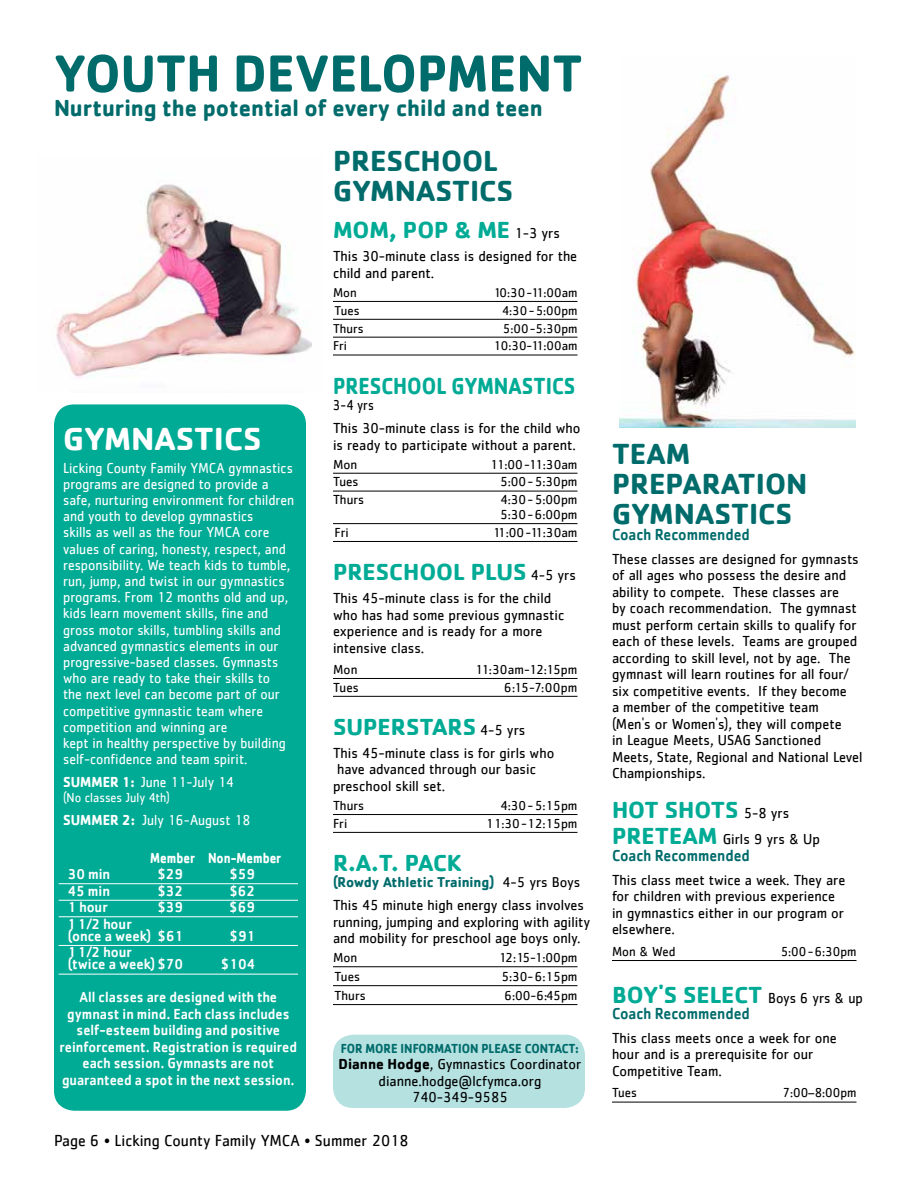
<style>
.page{position:relative;width:918px;height:1188px;background:#fff}
.page>*{position:absolute;margin:0;border:0;box-sizing:border-box;transform-origin:0 0}
.t1{font:700 54px "Cachet";color:#006b6b;scale:.94 1}
.t2{font:700 33px "Cachet";color:#fff}
.t3{font:700 30px/30px "Cachet";color:#006b6b}
.t4{font:700 24px "Cachet";color:#00ab95}
.t5{font:700 24px "Cachet";color:#006b6b;scale:.94 1}
.t6{font:700 24px "Cachet";color:#00ab95;scale:.86 1}
.t7{font:500 16.5px "Cachet";color:#006b6b;scale:.9 1}
.t8{font:16.5px "Cachet";color:#000;scale:.95 1}
.t9{font:15px/16.5px "Cachet";color:#000;scale:.95 1}
.t10{font:15px/16.2px "Cachet";color:#fff;scale:.91 1}
.t11{font:500 15px/16.5px "Cachet";color:#fff;text-align:center;scale:.91 1}
.t12{font:500 15px/12.1px "Cachet";color:#fff;scale:.93 1}
.t13{font:15px/23.1px "Cachet";color:#000;scale:.86 1}
.t14{font:700 15px "Cachet";color:#fff;scale:.81 1}
.t15{font:700 14.7px "Cachet";color:#006b6b;scale:.94 1}
.t16{font:13.5px/14.7px "Cachet";color:#000}
.t17{font:13.5px "Cachet";color:#000;scale:.95 1}
.t18{font:700 13.5px "Cachet";color:#006b6b;scale:.88 1}
.t19{font:13.5px "Cachet";color:#fff;scale:.91 1}
.t20{font:13.2px "Cachet";color:#000}
.s1{font-weight:700}
.s2{font-weight:400;font-size:15px;color:#000}
.s3{font-weight:400;color:#000}
.s4{font-weight:700;font-size:24px;color:#00ab95}
</style>
<div class="page">
<img style="left:55px;top:184px;width:257px;height:195px">
<div style="left:54px;top:404px;width:252px;height:707px;background:#00ab95;border-radius:20px"></div>
<hr style="left:59px;top:883px;width:239px;height:1px;background:#fff">
<hr style="left:59px;top:900px;width:239px;height:1px;background:#fff">
<hr style="left:59px;top:916px;width:239px;height:1px;background:#fff">
<hr style="left:59px;top:945px;width:239px;height:1px;background:#fff">
<hr style="left:59px;top:974px;width:239px;height:1px;background:#fff">
<img style="left:620px;top:75px;width:235px;height:353px">
<hr style="left:612px;top:960px;width:244px;height:1px;background:#000">
<hr style="left:612px;top:1102px;width:244px;height:1px;background:#000">
<hr style="left:333px;top:301px;width:245px;height:1px;background:#000">
<hr style="left:333px;top:319px;width:245px;height:1px;background:#000">
<hr style="left:333px;top:337px;width:245px;height:1px;background:#000">
<hr style="left:333px;top:355px;width:245px;height:1px;background:#000">
<hr style="left:333px;top:473px;width:245px;height:1px;background:#000">
<hr style="left:333px;top:491px;width:245px;height:1px;background:#000">
<hr style="left:333px;top:523px;width:245px;height:1px;background:#000">
<hr style="left:333px;top:541px;width:245px;height:1px;background:#000">
<hr style="left:333px;top:678px;width:245px;height:1px;background:#000">
<hr style="left:333px;top:696px;width:245px;height:1px;background:#000">
<hr style="left:333px;top:814px;width:245px;height:1px;background:#000">
<hr style="left:333px;top:832px;width:245px;height:1px;background:#000">
<hr style="left:333px;top:966px;width:245px;height:1px;background:#000">
<hr style="left:333px;top:985px;width:245px;height:1px;background:#000">
<hr style="left:333px;top:1004px;width:245px;height:1px;background:#000">
<div style="left:333px;top:1035px;width:252px;height:73px;background:#b5e1e1;border-radius:20px"></div>
<h1 class="t1" style="left:54px;top:38px;width:564px">YOUTH DEVELOPMENT</h1>
<h3 class="t5" style="left:54px;top:92px;width:521px">Nurturing the potential of every child and teen</h3>
<h2 class="t2" style="left:63px;top:417px;width:200px">GYMNASTICS</h2>
<p class="t10" style="left:63px;top:459px;width:255px">Licking County Family YMCA gymnastics programs are designed to provide a safe, nurturing environment for children and youth to develop gymnastics<br>skills as well as the four YMCA core values of caring, honesty, respect, and responsibility. We teach kids to tumble, run, jump, and twist in our gymnastics programs. From 12 months old and up, kids learn movement skills, fine and gross motor skills, tumbling skills and advanced gymnastics elements in our progressive-based classes. Gymnasts who are ready to take their skills to<br>the next level can become part of our competitive gymnastic team where competition and winning are<br>kept in healthy perspective by building self-confidence and team spirit.</p>
<p class="t10" style="left:63px;top:774px;width:189px"><span class="s1">SUMMER 1:</span> June 11-July 14</p>
<p class="t19" style="left:63px;top:790px;width:119px">(No classes July 4th)</p>
<p class="t10" style="left:63px;top:812px;width:207px"><span class="s1">SUMMER 2:</span> July 16-August 18</p>
<p class="t14" style="left:150px;top:848px;width:163px">Member Non-Member</p>
<p class="t12" style="left:68px;top:868px;width:47px">30 min</p>
<p class="t12" style="left:158px;top:868px;width:29px">$29</p>
<p class="t12" style="left:230px;top:868px;width:29px">$59</p>
<p class="t12" style="left:68px;top:884px;width:47px">45 min</p>
<p class="t12" style="left:158px;top:884px;width:29px">$32</p>
<p class="t12" style="left:230px;top:884px;width:29px">$62</p>
<p class="t12" style="left:68px;top:901px;width:45px">1 hour</p>
<p class="t12" style="left:158px;top:901px;width:29px">$39</p>
<p class="t12" style="left:230px;top:901px;width:29px">$69</p>
<p class="t12" style="left:68px;top:917px;width:126px">1 1/2 hour<br>(once a week) $61</p>
<p class="t12" style="left:230px;top:929px;width:29px">$91</p>
<p class="t12" style="left:68px;top:946px;width:126px">1 1/2 hour<br>(twice a week) $70</p>
<p class="t12" style="left:221px;top:958px;width:38px">$104</p>
<p class="t11" style="left:60px;top:989px;width:262px">All classes are designed with the gymnast in mind. Each class includes self-esteem building and positive reinforcement. Registration is required each session. Gymnasts are not guaranteed a spot in the next session.</p>
<h3 class="t3" style="left:333px;top:145px;width:182px">PRESCHOOL<br>GYMNASTICS</h3>
<h3 class="t4" style="left:333px;top:215px;width:229px">MOM, POP &amp; ME <span class="s2">1-3 yrs</span></h3>
<p class="t9" style="left:333px;top:248px;width:259px">This 30-minute class is designed for the child and parent.</p>
<p class="t20" style="left:333px;top:285px;width:25px">Mon</p>
<p class="t20" style="left:493px;top:285px;width:86px">10:30-11:00am</p>
<p class="t20" style="left:335px;top:303px;width:27px">Tues</p>
<p class="t20" style="left:502px;top:303px;width:77px">4:30-5:00pm</p>
<p class="t20" style="left:333px;top:320px;width:32px">Thurs</p>
<p class="t20" style="left:503px;top:320px;width:76px">5:00-5:30pm</p>
<p class="t20" style="left:333px;top:338px;width:16px">Fri</p>
<p class="t20" style="left:493px;top:338px;width:86px">10:30-11:00am</p>
<h3 class="t6" style="left:333px;top:370px;width:283px">PRESCHOOL GYMNASTICS</h3>
<p class="t13" style="left:333px;top:393px;width:289px">3-4 yrs<br>This 30-minute class is for the child who</p>
<p class="t9" style="left:333px;top:436px;width:257px">is ready to participate without a parent.</p>
<p class="t16" style="left:333px;top:457px;width:26px">Mon</p>
<p class="t16" style="left:490px;top:457px;width:89px">11:00-11:30am</p>
<p class="t16" style="left:333px;top:474px;width:27px">Tues</p>
<p class="t16" style="left:500px;top:474px;width:79px">5:00-5:30pm</p>
<p class="t16" style="left:333px;top:492px;width:33px">Thurs</p>
<p class="t16" style="left:500px;top:492px;width:79px">4:30-5:00pm<br>5:30-6:00pm</p>
<p class="t16" style="left:334px;top:525px;width:16px">Fri</p>
<p class="t16" style="left:493px;top:525px;width:86px">11:00-11:30am</p>
<h3 class="t4" style="left:333px;top:556px;width:244px">PRESCHOOL PLUS <span class="s2">4-5 yrs</span></h3>
<p class="t9" style="left:333px;top:590px;width:245px">This 45-minute class is for the child who has had some previous gymnastic experience and is ready for a more intensive class.</p>
<p class="t16" style="left:333px;top:662px;width:26px">Mon</p>
<p class="t16" style="left:475px;top:662px;width:104px">11:30am-12:15pm</p>
<p class="t16" style="left:333px;top:680px;width:27px">Tues</p>
<p class="t16" style="left:504px;top:680px;width:75px">6:15-7:00pm</p>
<h3 class="t4" style="left:333px;top:711px;width:194px">SUPERSTARS <span class="s2">4-5 yrs</span></h3>
<p class="t9" style="left:333px;top:744px;width:235px">This 45-minute class is for girls who have advanced through our basic preschool skill set.</p>
<p class="t16" style="left:333px;top:798px;width:33px">Thurs</p>
<p class="t16" style="left:500px;top:798px;width:79px">4:30-5:15pm</p>
<p class="t16" style="left:333px;top:816px;width:16px">Fri</p>
<p class="t16" style="left:486px;top:816px;width:93px">11:30-12:15pm</p>
<h3 class="t4" style="left:333px;top:847px;width:130px">R.A.T. PACK</h3>
<p class="t15" style="left:333px;top:873px;width:265px">(Rowdy Athletic Training) <span class="s3">4-5 yrs Boys</span></p>
<p class="t9" style="left:333px;top:897px;width:272px">This 45 minute high energy class involves running, jumping and exploring with agility and mobility for preschool age boys only.</p>
<p class="t16" style="left:333px;top:950px;width:26px">Mon</p>
<p class="t16" style="left:499px;top:950px;width:80px">12:15-1:00pm</p>
<p class="t16" style="left:334px;top:969px;width:27px">Tues</p>
<p class="t16" style="left:501px;top:969px;width:78px">5:30-6:15pm</p>
<p class="t16" style="left:334px;top:988px;width:33px">Thurs</p>
<p class="t16" style="left:504px;top:988px;width:75px">6:00-6:45pm</p>
<p class="t18" style="left:341px;top:1040px;width:272px">FOR MORE INFORMATION PLEASE CONTACT:</p>
<p class="t9" style="left:339px;top:1056px;width:257px;text-align:center"><span class="s1">Dianne Hodge</span>, Gymnastics Coordinator dianne.hodge@lcfymca.org<br>740-349-9585</p>
<p class="t8" style="left:54px;top:1131px;width:375px">Page 6 • Licking County Family YMCA • Summer 2018</p>
<h3 class="t3" style="left:612px;top:438px;width:197px">TEAM<br>PREPARATION<br>GYMNASTICS</h3>
<p class="t7" style="left:612px;top:525px;width:155px">Coach Recommended</p>
<p class="t9" style="left:612px;top:550px;width:265px">These classes are designed for gymnasts of all ages who possess the desire and ability to compete. These classes are<br>by coach recommendation. The gymnast must perform certain skills to qualify for each of these levels. Teams are grouped according to skill level, not by age. The gymnast will learn routines for all four/ six competitive events. If they become<br>a member of the competitive team<br>(Men's or Women's), they will compete<br>in League Meets, USAG Sanctioned Meets, State, Regional and National Level Championships.</p>
<h3 class="t4" style="left:612px;top:794px;width:179px">HOT SHOTS <span class="s2">5-8 yrs</span></h3>
<p class="t9" style="left:612px;top:831px;width:220px"><span class="s4">PRETEAM</span> Girls 9 yrs &amp; Up</p>
<p class="t7" style="left:612px;top:846px;width:155px">Coach Recommended</p>
<p class="t9" style="left:612px;top:871px;width:247px">This class meet twice a week. They are for children with previous experience in gymnastics either in our program or elsewhere.</p>
<p class="t17" style="left:612px;top:943px;width:68px">Mon &amp; Wed</p>
<p class="t17" style="left:781px;top:943px;width:81px">5:00-6:30pm</p>
<h3 class="t4" style="left:612px;top:979px;width:253px">BOY'S SELECT <span class="s2">Boys 6 yrs &amp; up</span></h3>
<p class="t7" style="left:612px;top:1004px;width:155px">Coach Recommended</p>
<p class="t9" style="left:612px;top:1029px;width:238px">This class meets once a week for one hour and is a prerequisite for our<br>Competitive Team.</p>
<p class="t17" style="left:612px;top:1085px;width:28px">Tues</p>
<p class="t17" style="left:783px;top:1085px;width:79px">7:00–8:00pm</p>
</div>
